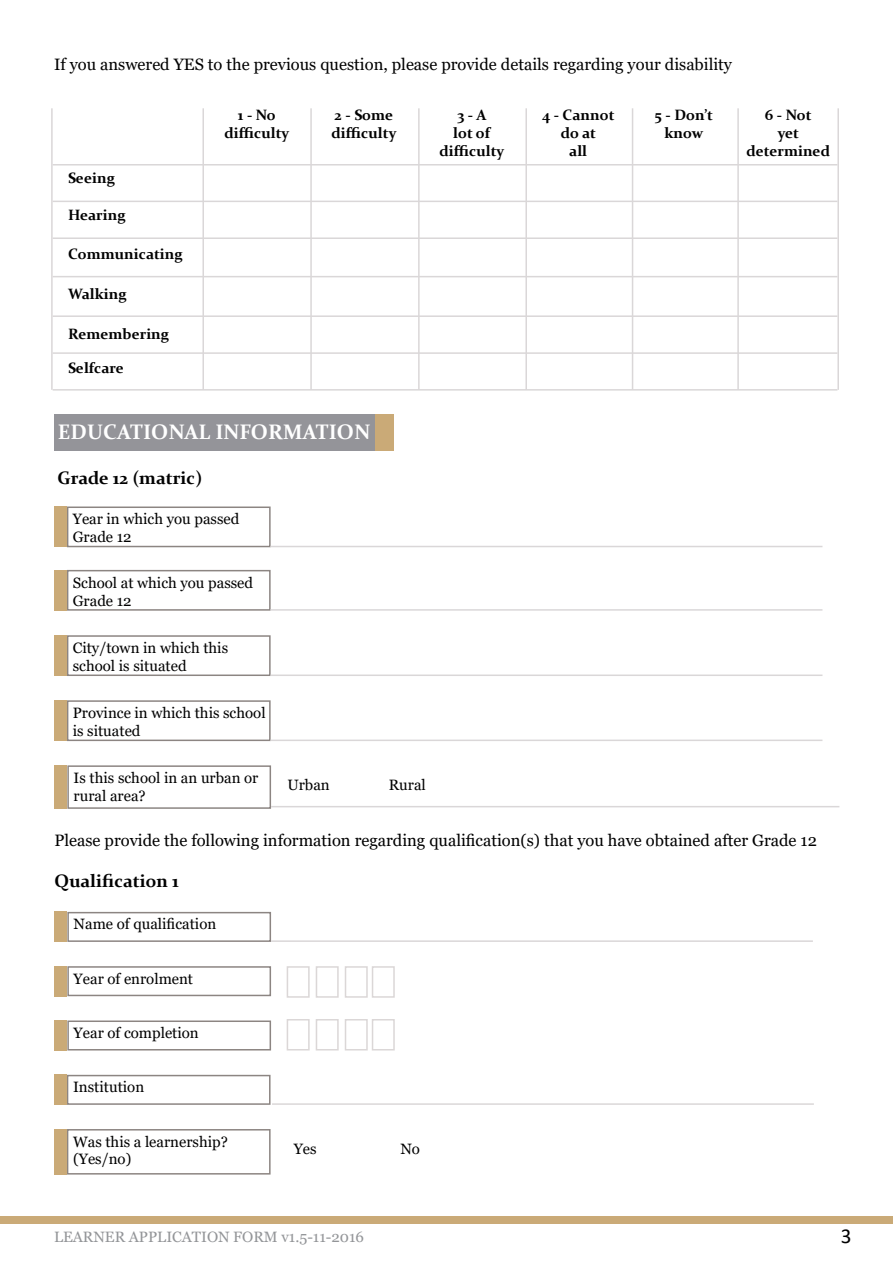
<style>
.page{position:relative;width:893px;height:1263px;background:#fff}
.page>*{position:absolute;margin:0;border:0;box-sizing:border-box;transform-origin:0 0}
.t1{font:21.3px "Calibri";color:#000}
.t2{font:700 21px "Constantia";color:#fff}
.t3{font:700 18px "Constantia";color:#000}
.t4{font:16.5px "Georgia";color:#000}
.t5{font:15px/18px "Georgia";color:#000}
.t6{font:700 15px/18px "Constantia";color:#000;text-align:center}
.t7{font:15px "Georgia";color:#939598}
</style>
<div class="page">
<div style="left:0;top:1216px;width:893px;height:8px;background:#caaa77"></div>
<hr style="left:53px;top:164px;width:784px;height:1px;background:#dad7d8">
<hr style="left:53px;top:201px;width:784px;height:1px;background:#dad7d8">
<hr style="left:53px;top:237px;width:784px;height:2px;background:#dad7d8">
<hr style="left:53px;top:276px;width:784px;height:1px;background:#dad7d8">
<hr style="left:53px;top:352px;width:784px;height:2px;background:#dad7d8">
<hr style="left:53px;top:389px;width:784px;height:2px;background:#dad7d8">
<hr style="left:53px;top:315px;width:784px;height:2px;background:#dad7d8">
<hr style="left:632px;top:108px;width:1px;height:282px;background:#dad7d8">
<hr style="left:737px;top:108px;width:2px;height:282px;background:#dad7d8">
<hr style="left:525px;top:108px;width:2px;height:282px;background:#dad7d8">
<hr style="left:837px;top:108px;width:2px;height:282px;background:#dad7d8">
<hr style="left:51px;top:108px;width:2px;height:282px;background:#dad7d8">
<hr style="left:418px;top:108px;width:2px;height:282px;background:#dad7d8">
<hr style="left:310px;top:108px;width:2px;height:282px;background:#dad7d8">
<hr style="left:202px;top:108px;width:2px;height:282px;background:#dad7d8">
<div style="left:54px;top:414px;width:321px;height:37px;background:#949499"></div>
<div style="left:375px;top:414px;width:19px;height:37px;background:#caaa77"></div>
<div style="left:67px;top:506px;width:204px;height:41px;border:2px solid #8c8582"></div>
<div style="left:67px;top:570px;width:204px;height:41px;border:2px solid #8c8582"></div>
<div style="left:67px;top:635px;width:204px;height:41px;border:2px solid #8c8582"></div>
<div style="left:67px;top:700px;width:204px;height:41px;border:2px solid #8c8582"></div>
<div style="left:54px;top:506px;width:13px;height:41px;background:#caaa77"></div>
<div style="left:54px;top:570px;width:13px;height:41px;background:#caaa77"></div>
<div style="left:54px;top:635px;width:13px;height:41px;background:#caaa77"></div>
<div style="left:54px;top:700px;width:13px;height:41px;background:#caaa77"></div>
<hr style="left:270px;top:546px;width:552px;height:1px;background:#dad7d8">
<hr style="left:270px;top:609px;width:552px;height:2px;background:#dad7d8">
<hr style="left:270px;top:674px;width:552px;height:2px;background:#dad7d8">
<hr style="left:270px;top:739px;width:552px;height:2px;background:#dad7d8">
<div style="left:67px;top:765px;width:204px;height:44px;border:2px solid #8c8582"></div>
<div style="left:54px;top:765px;width:13px;height:44px;background:#caaa77"></div>
<hr style="left:271px;top:806px;width:568px;height:1px;background:#dad7d8">
<div style="left:67px;top:912px;width:204px;height:30px;border:2px solid #8c8582"></div>
<div style="left:67px;top:966px;width:204px;height:30px;border:2px solid #8c8582"></div>
<div style="left:67px;top:1020px;width:204px;height:30px;border:2px solid #8c8582"></div>
<div style="left:67px;top:1075px;width:204px;height:30px;border:2px solid #8c8582"></div>
<div style="left:54px;top:912px;width:13px;height:30px;background:#caaa77"></div>
<div style="left:54px;top:966px;width:13px;height:30px;background:#caaa77"></div>
<div style="left:54px;top:1020px;width:13px;height:30px;background:#caaa77"></div>
<div style="left:54px;top:1075px;width:13px;height:30px;background:#caaa77"></div>
<hr style="left:271px;top:940px;width:542px;height:2px;background:#dad7d8">
<hr style="left:272px;top:1103px;width:542px;height:2px;background:#dad7d8">
<div style="left:287px;top:966px;width:23px;height:32px;background:#fff;border:2px solid #dbd7d7"></div>
<div style="left:287px;top:1019px;width:23px;height:31px;background:#fff;border:2px solid #dbd7d7"></div>
<div style="left:316px;top:966px;width:23px;height:32px;background:#fff;border:2px solid #dbd7d7"></div>
<div style="left:316px;top:1019px;width:23px;height:31px;background:#fff;border:2px solid #dbd7d7"></div>
<div style="left:345px;top:966px;width:23px;height:32px;background:#fff;border:2px solid #dbd7d7"></div>
<div style="left:345px;top:1019px;width:23px;height:31px;background:#fff;border:2px solid #dbd7d7"></div>
<div style="left:372px;top:966px;width:23px;height:32px;background:#fff;border:2px solid #dbd7d7"></div>
<div style="left:372px;top:1019px;width:23px;height:31px;background:#fff;border:2px solid #dbd7d7"></div>
<div style="left:67px;top:1129px;width:204px;height:45px;border:2px solid #8c8582"></div>
<div style="left:54px;top:1129px;width:13px;height:45px;background:#caaa77"></div>
<p class="t4" style="left:54px;top:54px;width:680px">If you answered YES to the previous question, please provide details regarding your disability</p>
<p class="t6" style="left:68px;top:168px;width:48px">Seeing</p>
<p class="t6" style="left:68px;top:205px;width:59px">Hearing</p>
<p class="t6" style="left:68px;top:244px;width:116px">Communicating</p>
<p class="t6" style="left:68px;top:284px;width:60px">Walking</p>
<p class="t6" style="left:68px;top:325px;width:103px">Remembering</p>
<p class="t6" style="left:68px;top:358px;width:57px">Selfcare</p>
<p class="t6" style="left:225px;top:105px;width:66px">1 - No difficulty</p>
<p class="t6" style="left:332px;top:105px;width:66px;text-align:left">2 - Some difficulty</p>
<p class="t6" style="left:440px;top:105px;width:66px">3 - A<br>lot of difficulty</p>
<p class="t6" style="left:542px;top:105px;width:74px">4 - Cannot do at<br>all</p>
<p class="t6" style="left:655px;top:105px;width:60px">5 - Don’t know</p>
<p class="t6" style="left:746px;top:105px;width:85px">6 - Not<br>yet determined</p>
<h2 class="t2" style="left:58px;top:417px;width:314px">EDUCATIONAL INFORMATION</h2>
<p class="t3" style="left:58px;top:466px;width:146px">Grade 12 (matric)</p>
<p class="t5" style="left:73px;top:510px;width:168px">Year in which you passed<br>Grade 12</p>
<p class="t5" style="left:73px;top:574px;width:182px">School at which you passed<br>Grade 12</p>
<p class="t5" style="left:73px;top:639px;width:157px">City/town in which this school is situated</p>
<p class="t5" style="left:73px;top:704px;width:194px">Province in which this school is situated</p>
<p class="t5" style="left:74px;top:769px;width:186px">Is this school in an urban or rural area?</p>
<p class="t5" style="left:287px;top:776px;width:44px">Urban</p>
<p class="t5" style="left:389px;top:776px;width:39px">Rural</p>
<p class="t4" style="left:54px;top:830px;width:764px">Please provide the following information regarding qualification(s) that you have obtained after Grade 12</p>
<p class="t3" style="left:54px;top:868px;width:126px">Qualification 1</p>
<p class="t5" style="left:74px;top:915px;width:144px">Name of qualification</p>
<p class="t5" style="left:74px;top:970px;width:121px">Year of enrolment</p>
<p class="t5" style="left:74px;top:1024px;width:127px">Year of completion</p>
<p class="t5" style="left:73px;top:1078px;width:73px">Institution</p>
<p class="t5" style="left:73px;top:1133px;width:156px;line-height:17.2px">Was this a learnership? (Yes/no)</p>
<p class="t5" style="left:294px;top:1140px;width:24px">Yes</p>
<p class="t5" style="left:400px;top:1140px;width:21px">No</p>
<p class="t7" style="left:54px;top:1228px;width:312px">LEARNER APPLICATION FORM v1.5-11-2016</p>
<h1 class="t1" style="left:841px;top:1221px;width:12px">3</h1>
</div>
